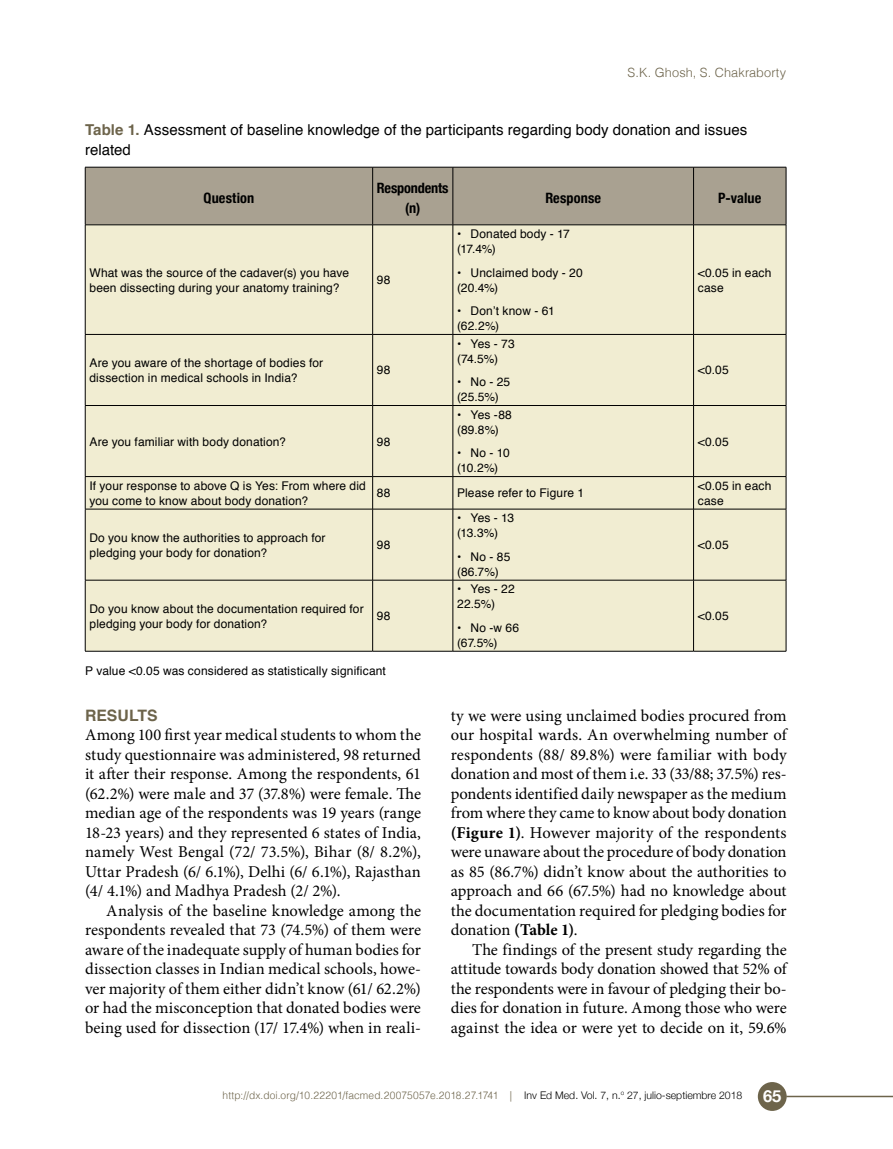
<style>
.page{position:relative;width:893px;height:1149px;background:#fff}
.page>*{position:absolute;margin:0;border:0;box-sizing:border-box;transform-origin:0 0}
.t1{font:16.5px/19.5px "Minion Pro";color:#000;text-align:justify}
.t2{font:700 16.5px "Helvetica Neue";color:#fff}
.t3{font:700 15.75px "Helvetica";letter-spacing:.005em;color:#6d644b}
.t4{font:15px/19.5px "Helvetica";letter-spacing:.005em;color:#000}
.t5{font:700 condensed 14.25px/19.5px "Helvetica Neue";letter-spacing:.005em;color:#000;text-align:center}
.t6{font:300 12.75px "Helvetica";letter-spacing:.005em;color:#6d644b}
.t7{font:12px/15px "Helvetica";letter-spacing:.01em;color:#000}
.t8{font:300 10.5px "Helvetica";letter-spacing:.01em;color:#6d644b}
.t9{font:300 10.5px "Helvetica Neue";color:#000}
.s1{font-weight:700;color:#6d644b}
.s2{font-weight:700}
</style>
<div class="page">
<div style="left:758px;top:1081px;width:29px;height:29px;background:#6d644b;border-radius:50%"></div>
<hr style="left:786px;top:1095px;width:107px;height:1px;background:#6d644b">
<div style="left:86px;top:168px;width:700px;height:56px;background:#a9a191"></div>
<div style="left:86px;top:225px;width:700px;height:425px;background:#f1edd2"></div>
<hr style="left:372px;top:167px;width:1px;height:57px;background:#000">
<hr style="left:453px;top:167px;width:1px;height:57px;background:#000">
<hr style="left:693px;top:167px;width:1px;height:57px;background:#000">
<hr style="left:85px;top:224px;width:288px;height:1px;background:#000">
<hr style="left:373px;top:224px;width:80px;height:1px;background:#000">
<hr style="left:372px;top:225px;width:1px;height:109px;background:#000">
<hr style="left:453px;top:224px;width:240px;height:1px;background:#000">
<hr style="left:453px;top:225px;width:1px;height:109px;background:#000">
<hr style="left:693px;top:224px;width:93px;height:1px;background:#000">
<hr style="left:693px;top:225px;width:1px;height:109px;background:#000">
<hr style="left:85px;top:334px;width:288px;height:1px;background:#000">
<hr style="left:373px;top:334px;width:80px;height:1px;background:#000">
<hr style="left:372px;top:334px;width:1px;height:71px;background:#000">
<hr style="left:453px;top:334px;width:240px;height:1px;background:#000">
<hr style="left:453px;top:334px;width:1px;height:71px;background:#000">
<hr style="left:693px;top:334px;width:93px;height:1px;background:#000">
<hr style="left:693px;top:334px;width:1px;height:71px;background:#000">
<hr style="left:85px;top:405px;width:288px;height:1px;background:#000">
<hr style="left:373px;top:405px;width:80px;height:1px;background:#000">
<hr style="left:372px;top:405px;width:1px;height:71px;background:#000">
<hr style="left:453px;top:405px;width:240px;height:1px;background:#000">
<hr style="left:453px;top:405px;width:1px;height:71px;background:#000">
<hr style="left:693px;top:405px;width:93px;height:1px;background:#000">
<hr style="left:693px;top:405px;width:1px;height:71px;background:#000">
<hr style="left:85px;top:476px;width:288px;height:1px;background:#000">
<hr style="left:373px;top:476px;width:80px;height:1px;background:#000">
<hr style="left:372px;top:476px;width:1px;height:32px;background:#000">
<hr style="left:453px;top:476px;width:240px;height:1px;background:#000">
<hr style="left:453px;top:476px;width:1px;height:32px;background:#000">
<hr style="left:693px;top:476px;width:93px;height:1px;background:#000">
<hr style="left:693px;top:476px;width:1px;height:32px;background:#000">
<hr style="left:85px;top:508px;width:288px;height:1px;background:#000">
<hr style="left:373px;top:508px;width:80px;height:1px;background:#000">
<hr style="left:372px;top:509px;width:1px;height:70px;background:#000">
<hr style="left:453px;top:508px;width:240px;height:1px;background:#000">
<hr style="left:453px;top:509px;width:1px;height:70px;background:#000">
<hr style="left:693px;top:508px;width:93px;height:1px;background:#000">
<hr style="left:693px;top:509px;width:1px;height:70px;background:#000">
<hr style="left:85px;top:579px;width:288px;height:1px;background:#000">
<hr style="left:373px;top:579px;width:80px;height:1px;background:#000">
<hr style="left:372px;top:580px;width:1px;height:71px;background:#000">
<hr style="left:453px;top:579px;width:240px;height:1px;background:#000">
<hr style="left:453px;top:580px;width:1px;height:71px;background:#000">
<hr style="left:693px;top:579px;width:93px;height:1px;background:#000">
<hr style="left:693px;top:580px;width:1px;height:71px;background:#000">
<hr style="left:85px;top:167px;width:288px;height:1px;background:#000">
<hr style="left:85px;top:167px;width:1px;height:57px;background:#000">
<hr style="left:373px;top:167px;width:80px;height:1px;background:#000">
<hr style="left:453px;top:167px;width:240px;height:1px;background:#000">
<hr style="left:693px;top:167px;width:93px;height:1px;background:#000">
<hr style="left:786px;top:167px;width:1px;height:57px;background:#000">
<hr style="left:85px;top:225px;width:1px;height:109px;background:#000">
<hr style="left:786px;top:225px;width:1px;height:109px;background:#000">
<hr style="left:85px;top:334px;width:1px;height:71px;background:#000">
<hr style="left:786px;top:334px;width:1px;height:71px;background:#000">
<hr style="left:85px;top:405px;width:1px;height:71px;background:#000">
<hr style="left:786px;top:405px;width:1px;height:71px;background:#000">
<hr style="left:85px;top:476px;width:1px;height:32px;background:#000">
<hr style="left:786px;top:476px;width:1px;height:32px;background:#000">
<hr style="left:85px;top:509px;width:1px;height:70px;background:#000">
<hr style="left:786px;top:509px;width:1px;height:70px;background:#000">
<hr style="left:85px;top:580px;width:1px;height:71px;background:#000">
<hr style="left:786px;top:580px;width:1px;height:71px;background:#000">
<hr style="left:85px;top:650px;width:288px;height:1px;background:#000">
<hr style="left:373px;top:650px;width:80px;height:1px;background:#000">
<hr style="left:453px;top:650px;width:240px;height:1px;background:#000">
<hr style="left:693px;top:650px;width:93px;height:1px;background:#000">
<p class="t6" style="left:627px;top:61px;width:160px">S.K. Ghosh, S. Chakraborty</p>
<p class="t4" style="left:85px;top:120px;width:664px"><span class="s1">Table 1.</span> Assessment of baseline knowledge of the participants regarding body donation and issues related</p>
<p class="t5" style="left:204px;top:187px;width:52px">Question</p>
<p class="t5" style="left:377px;top:177px;width:73px">Respondents (n)</p>
<p class="t5" style="left:545px;top:187px;width:57px">Response</p>
<p class="t5" style="left:718px;top:187px;width:45px">P-value</p>
<p class="t7" style="left:89px;top:265px;width:261px">What was the source of the cadaver(s) you have been dissecting during your anatomy training?</p>
<p class="t7" style="left:377px;top:273px;width:15px">98</p>
<p class="t7" style="left:89px;top:355px;width:235px">Are you aware of the shortage of bodies for dissection in medical schools in India?</p>
<p class="t7" style="left:377px;top:363px;width:15px">98</p>
<p class="t7" style="left:89px;top:434px;width:198px">Are you familiar with body donation?</p>
<p class="t7" style="left:377px;top:434px;width:15px">98</p>
<p class="t7" style="left:457px;top:227px;width:114px">• Donated body - 17 (17.4%)</p>
<p class="t7" style="left:457px;top:265px;width:127px">• Unclaimed body - 20 (20.4%)</p>
<p class="t7" style="left:457px;top:304px;width:99px">• Don’t know - 61 (62.2%)</p>
<p class="t7" style="left:457px;top:336px;width:59px">• Yes - 73 (74.5%)</p>
<p class="t7" style="left:457px;top:375px;width:55px">• No - 25 (25.5%)</p>
<p class="t7" style="left:457px;top:407px;width:56px">• Yes -88 (89.8%)</p>
<p class="t7" style="left:457px;top:446px;width:54px">• No - 10 (10.2%)</p>
<p class="t7" style="left:698px;top:265px;width:75px">&lt;0.05 in each case</p>
<p class="t7" style="left:698px;top:363px;width:32px">&lt;0.05</p>
<p class="t7" style="left:698px;top:434px;width:32px">&lt;0.05</p>
<p class="t7" style="left:89px;top:478px;width:278px">If your response to above Q is Yes: From where did you come to know about body donation?</p>
<p class="t7" style="left:377px;top:486px;width:15px">88</p>
<p class="t7" style="left:457px;top:486px;width:128px">Please refer to Figure 1</p>
<p class="t7" style="left:698px;top:478px;width:75px">&lt;0.05 in each case</p>
<p class="t7" style="left:89px;top:530px;width:238px">Do you know the authorities to approach for pledging your body for donation?</p>
<p class="t7" style="left:377px;top:537px;width:15px">98</p>
<p class="t7" style="left:457px;top:511px;width:59px">• Yes - 13 (13.3%)</p>
<p class="t7" style="left:457px;top:549px;width:55px">• No - 85 (86.7%)</p>
<p class="t7" style="left:698px;top:537px;width:32px">&lt;0.05</p>
<p class="t7" style="left:89px;top:601px;width:276px">Do you know about the documentation required for pledging your body for donation?</p>
<p class="t7" style="left:377px;top:608px;width:15px">98</p>
<p class="t7" style="left:85px;top:664px;width:302px">P value &lt;0.05 was considered as statistically significant</p>
<p class="t3" style="left:85px;top:702px;width:74px">RESULTS</p>
<p class="t1" style="left:85px;top:725px;width:337px">Among 100 first year medical students to whom the study questionnaire was administered, 98 returned it after their response. Among the respondents, 61 (62.2%) were male and 37 (37.8%) were female. The median age of the respondents was 19 years (range 18-23 years) and they represented 6 states of India, namely West Bengal (72/ 73.5%), Bihar (8/ 8.2%), Uttar Pradesh (6/ 6.1%), Delhi (6/ 6.1%), Rajasthan (4/ 4.1%) and Madhya Pradesh (2/ 2%).</p>
<p class="t1" style="left:85px;top:900px;width:337px;text-indent:21px">Analysis of the baseline knowledge among the respondents revealed that 73 (74.5%) of them were aware of the inadequate supply of human bodies for dissection classes in Indian medical schools, howe&shy;ver majority of them either didn’t know (61/ 62.2%) or had the misconception that donated bodies were being used for dissection (17/ 17.4%) when in reali-</p>
<p class="t7" style="left:457px;top:582px;width:59px">• Yes - 22<br>22.5%)</p>
<p class="t7" style="left:457px;top:620px;width:64px">• No -w 66 (67.5%)</p>
<p class="t7" style="left:698px;top:608px;width:32px">&lt;0.05</p>
<p class="t1" style="left:451px;top:705px;width:337px">ty we were using unclaimed bodies procured from our hospital wards. An overwhelming number of respondents (88/ 89.8%) were familiar with body donation and most of them i.e. 33 (33/88; 37.5%) res&shy;pondents identified daily newspaper as the medium from where they came to know about body donation <span class="s2">(Figure 1)</span>. However majority of the respondents were unaware about the procedure of body donation as 85 (86.7%) didn’t know about the authorities to approach and 66 (67.5%) had no knowledge about the documentation required for pledging bodies for donation <span class="s2">(Table 1)</span>.</p>
<p class="t1" style="left:451px;top:939px;width:337px;text-indent:21px">The findings of the present study regarding the attitude towards body donation showed that 52% of the respondents were in favour of pledging their bo&shy;dies for donation in future. Among those who were against the idea or were yet to decide on it, 59.6%</p>
<p class="t8" style="left:223px;top:1085px;width:291px">http://dx.doi.org/10.22201/facmed.20075057e.2018.27.1741 |</p>
<p class="t9" style="left:524px;top:1085px;width:220px">Inv Ed Med. Vol. 7, n.<sup>o</sup> 27, julio-septiembre 2018</p>
<p class="t2" style="left:763px;top:1083px;width:20px">65</p>
</div>
